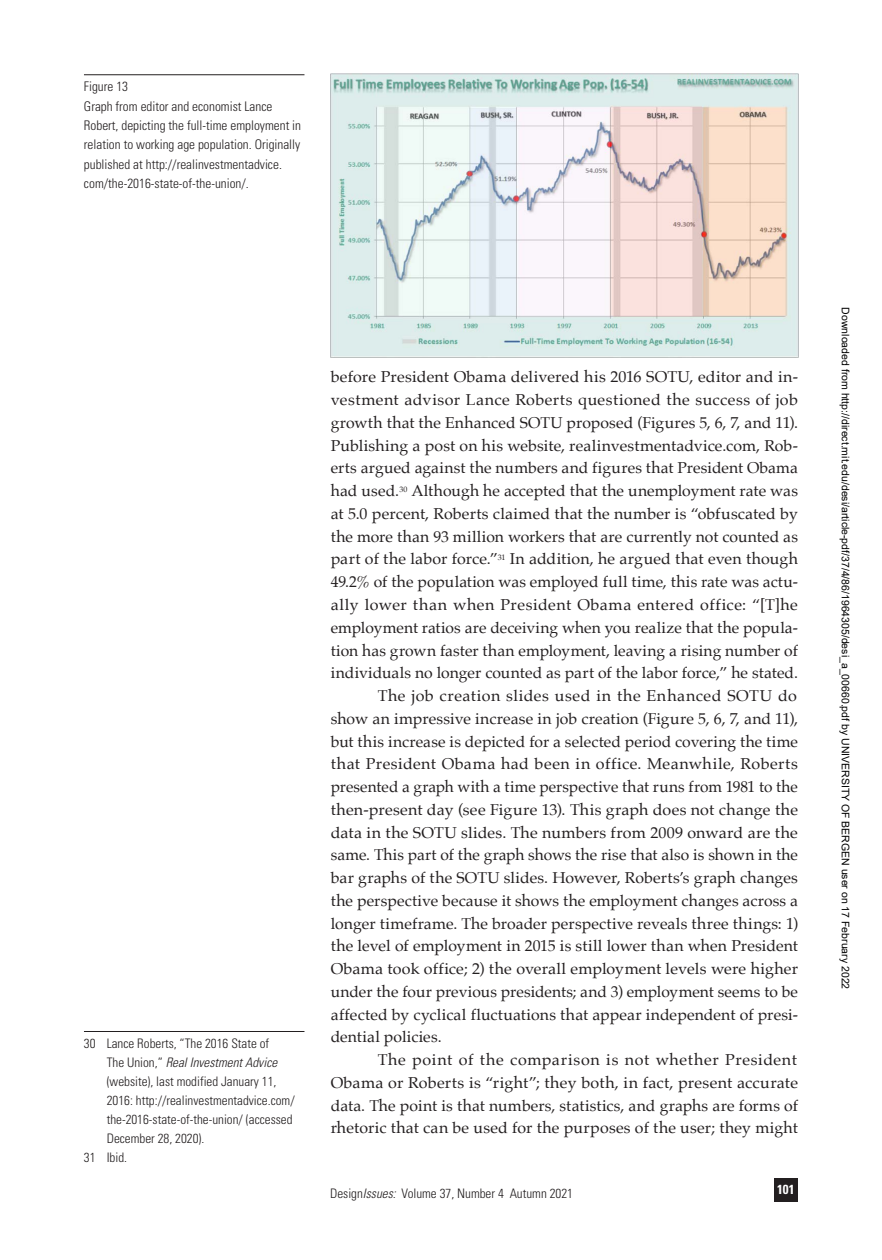
<style>
.page{position:relative;width:882px;height:1260px;background:#fff}
.page>*{position:absolute;margin:0;border:0;box-sizing:border-box;transform-origin:0 0}
.Text{font:15.75px/22.8px "Palatino";letter-spacing:.005em;color:#231f20;text-align:justify}
.CaptionStart{font:300 condensed 13.3px/19.4px "Univers";color:#231f20}
.NotesStart{font:300 condensed 13.12px/18.9px "Univers";color:#231f20}
.t1{font:700 condensed 13.12px "Univers";color:#fff}
.t2{font:10.5px "Arial";color:#000}
.s1{font-style:italic}
</style>
<div class="page">
<div style="left:774px;top:1179px;width:23px;height:23px;background:#231f20"></div>
<hr style="left:84px;top:1031px;width:220px;height:1px;background:#231f20">
<img style="left:331px;top:73px;width:467px;height:284px">
<hr style="left:84px;top:74px;width:220px;height:1px;background:#231f20">
<p class="CaptionStart" style="left:84px;top:77px;width:219px">Figure 13<br>Graph from editor and economist Lance Robert, depicting the full-time employment in relation to working age population. Originally published at http://realinvestmentadvice. com/the-2016-state-of-the-union/.</p>
<p class="NotesStart" style="left:107px;top:1034px;width:190px;text-indent:-23px">30 Lance Roberts, “The 2016 State of<br>The Union,” <span class="s1">Real Investment Advice </span>(website), last modified January 11, 2016: http://realinvestmentadvice.com/ the-2016-state-of-the-union/ (accessed December 28, 2020).</p>
<p class="NotesStart" style="left:84px;top:1147px;width:45px">31 Ibid.</p>
<p class="Text" style="left:331px;top:366px;width:469px">before President Obama delivered his 2016 SOTU, editor and in&shy;vestment advisor Lance Roberts questioned the success of job growth that the Enhanced SOTU proposed (Figures 5, 6, 7, and 11).<br>Publishing a post on his website, realinvestmentadvice.com, Rob&shy;erts argued against the numbers and figures that President Obama had used.<sup>30</sup> Although he accepted that the unemployment rate was at 5.0 percent, Roberts claimed that the number is “obfuscated by the more than 93 million workers that are currently not counted as part of the labor force.”<sup>31</sup> In addition, he argued that even though 49.2% of the population was employed full time, this rate was actu&shy;ally lower than when President Obama entered office: “[T]he employment ratios are deceiving when you realize that the popula&shy;tion has grown faster than employment, leaving a rising number of individuals no longer counted as part of the labor force,” he stated.</p>
<p class="Text" style="left:331px;top:684px;width:469px;text-indent:47px">The job creation slides used in the Enhanced SOTU do show an impressive increase in job creation (Figure 5, 6, 7, and 11), but this increase is depicted for a selected period covering the time that President Obama had been in office. Meanwhile, Roberts presented a graph with a time perspective that runs from 1981 to the then-present day (see Figure 13). This graph does not change the data in the SOTU slides. The numbers from 2009 onward are the same. This part of the graph shows the rise that also is shown in the bar graphs of the SOTU slides. However, Roberts’s graph changes the perspective because it shows the employment changes across a longer timeframe. The broader perspective reveals three things: 1) the level of employment in 2015 is still lower than when President Obama took office; 2) the overall employment levels were higher under the four previous presidents; and 3) employment seems to be affected by cyclical fluctuations that appear independent of presi&shy;dential policies.</p>
<p class="Text" style="left:331px;top:1048px;width:469px;text-indent:47px">The point of the comparison is not whether President Obama or Roberts is “right”; they both, in fact, present accurate data. The point is that numbers, statistics, and graphs are forms of rhetoric that can be used for the purposes of the user; they might</p>
<p class="NotesStart" style="left:330px;top:1183px;width:244px">Design<span class="s1">Issues:</span> Volume 37, Number 4 Autumn 2021</p>
<p class="t1" style="left:777px;top:1182px;width:19px">101</p>
<p class="t2" style="left:849px;top:307px;width:683px;rotate:90deg">Downloaded from http://direct.mit.edu/desi/article-pdf/37/4/86/1964305/desi_a_00660.pdf by UNIVERSITY OF BERGEN user on 17 February 2022</p>
</div>
